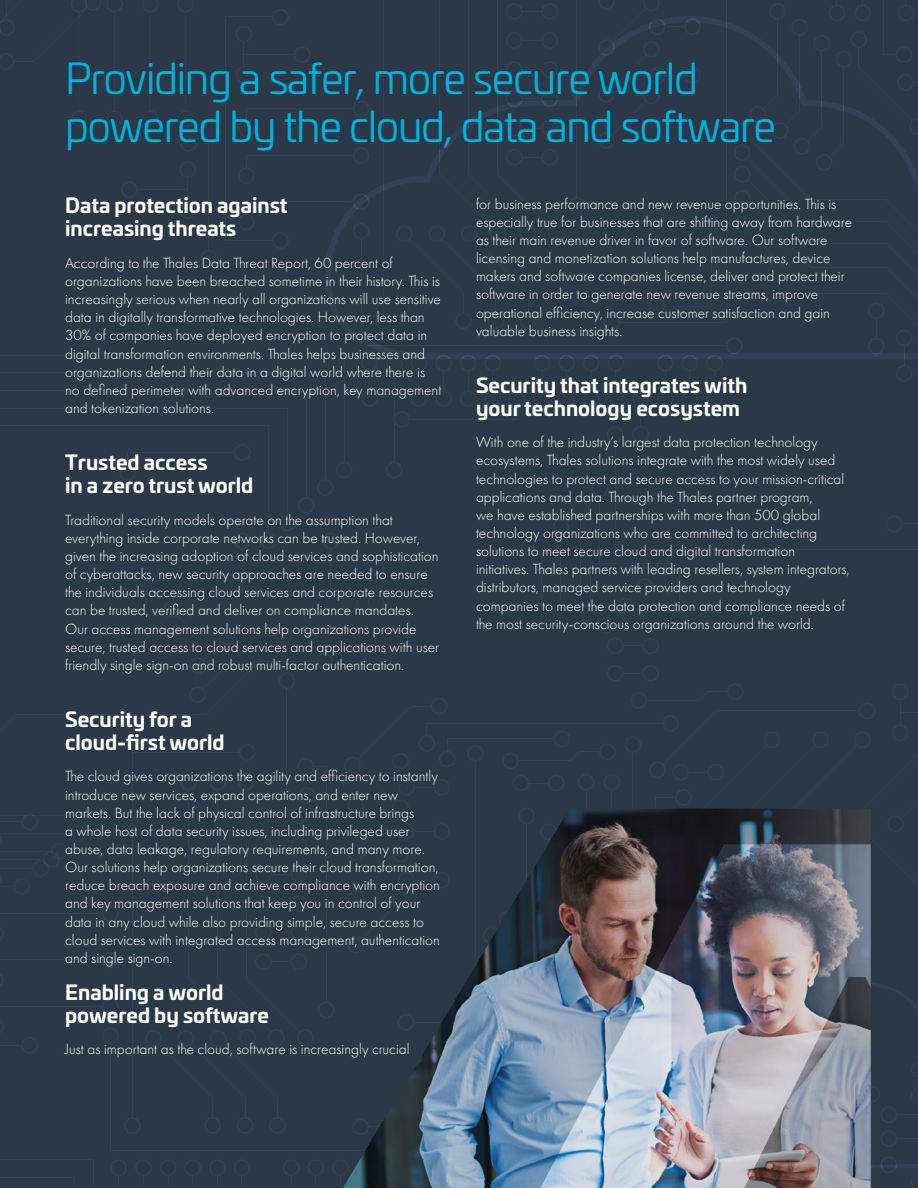
<style>
.page{position:relative;width:918px;height:1188px;background:#2b3847}
.page>*{position:absolute;margin:0;border:0;box-sizing:border-box;transform-origin:0 0}
.t1{font:42px/47.5px "Univia Pro";letter-spacing:-.03em;color:#00b4dd}
.t2{font:700 20.1px/23.1px "Univia Pro";color:#fff}
.t3{font:300 15.3px/18.1px "Futura PT";color:#fff}
</style>
<div class="page">
<hr style="left:0;top:815px;width:90px;height:1px;background:#fff">
<div style="left:325px;top:16px;width:593px;height:343px;background:#2b3847"></div>
<div style="left:871px;top:982px;width:47px;height:186px;background:#2b3847"></div>
<img style="left:343px;top:809px;width:528px;height:379px">
<h1 class="t1" style="left:65px;top:53px;width:712px">Providing a safer, more secure world powered by the cloud, data and software</h1>
<h2 class="t2" style="left:65px;top:192px;width:224px">Data protection against increasing threats</h2>
<p class="t3" style="left:65px;top:254px;width:378px">According to the Thales Data Threat Report, 60 percent of organizations have been breached sometime in their history. This is increasingly serious when nearly all organizations will use sensitive data in digitally transformative technologies. However, less than 30% of companies have deployed encryption to protect data in digital transformation environments. Thales helps businesses and organizations defend their data in a digital world where there is no defined perimeter with advanced encryption, key management and tokenization solutions.</p>
<h2 class="t2" style="left:65px;top:449px;width:190px">Trusted access<br>in a zero trust world</h2>
<p class="t3" style="left:65px;top:511px;width:376px">Traditional security models operate on the assumption that everything inside corporate networks can be trusted. However, given the increasing adoption of cloud services and sophistication of cyberattacks, new security approaches are needed to ensure the individuals accessing cloud services and corporate resources can be trusted, verified and deliver on compliance mandates.<br>Our access management solutions help organizations provide secure, trusted access to cloud services and applications with user friendly single sign-on and robust multi-factor authentication.</p>
<h2 class="t2" style="left:65px;top:706px;width:161px">Security for a cloud-first world</h2>
<p class="t3" style="left:65px;top:767px;width:376px">The cloud gives organizations the agility and efficiency to instantly introduce new services, expand operations, and enter new markets. But the lack of physical control of infrastructure brings<br>a whole host of data security issues, including privileged user abuse, data leakage, regulatory requirements, and many more.<br>Our solutions help organizations secure their cloud transformation, reduce breach exposure and achieve compliance with encryption and key management solutions that keep you in control of your data in any cloud while also providing simple, secure access to cloud services with integrated access management, authentication and single sign-on.</p>
<h2 class="t2" style="left:65px;top:979px;width:205px">Enabling a world powered by software</h2>
<p class="t3" style="left:65px;top:1040px;width:346px">Just as important as the cloud, software is increasingly crucial</p>
<p class="t3" style="left:476px;top:195px;width:378px">for business performance and new revenue opportunities. This is especially true for businesses that are shifting away from hardware as their main revenue driver in favor of software. Our software licensing and monetization solutions help manufactures, device makers and software companies license, deliver and protect their software in order to generate new revenue streams, improve operational efficiency, increase customer satisfaction and gain valuable business insights.</p>
<h2 class="t2" style="left:476px;top:372px;width:273px">Security that integrates with your technology ecosystem</h2>
<p class="t3" style="left:476px;top:433px;width:375px">With one of the industry’s largest data protection technology ecosystems, Thales solutions integrate with the most widely used technologies to protect and secure access to your mission-critical applications and data. Through the Thales partner program,<br>we have established partnerships with more than 500 global technology organizations who are committed to architecting solutions to meet secure cloud and digital transformation initiatives. Thales partners with leading resellers, system integrators, distributors, managed service providers and technology companies to meet the data protection and compliance needs of the most security-conscious organizations around the world.</p>
</div>
